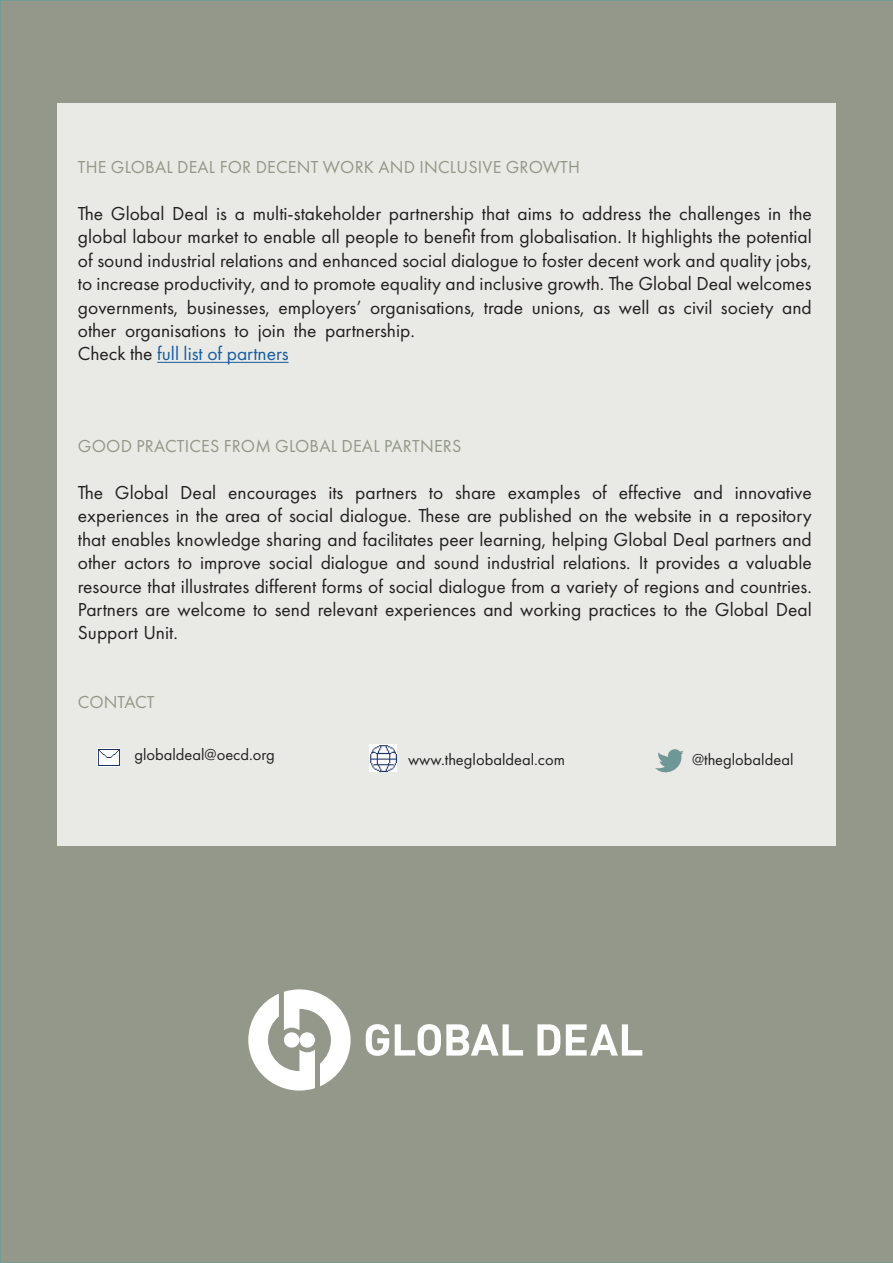
<style>
.page{position:relative;width:893px;height:1263px;background:#94988a}
.page>*{position:absolute;margin:0;border:0;box-sizing:border-box;transform-origin:0 0}
.Paragraph_Style_2{font:19.5px "Futura PT";color:#231f20}
.Paragraph_Style_2-2{font:19.5px "Futura PT";color:#175d9e}
.Paragraph_Style_2-3{font:18px "Futura PT";letter-spacing:.01em;color:#939789}
.Paragraph_Style_2-4{font:16.5px "Futura PT";color:#231f20}
.s1{color:#231f20}
</style>
<div class="page">
<div style="left:57px;top:103px;width:779px;height:742px;background:#e9eae5"></div>
<hr style="left:157px;top:362px;width:132px;height:1px;background:#175d9e">
<img style="left:97px;top:749px;width:23px;height:18px">
<img style="left:370px;top:744px;width:27px;height:27px">
<svg style="left:655px;top:749px;width:29px;height:23px"></svg>
<svg style="left:248px;top:989px;width:103px;height:101px"></svg>
<div style="left:299px;top:1032px;width:16px;height:16px;background:#fff;border-radius:50%"></div>
<svg style="left:366px;top:1024px;width:23px;height:32px"></svg>
<svg style="left:395px;top:1024px;width:128px;height:32px"></svg>
<svg style="left:537px;top:1024px;width:23px;height:31px"></svg>
<svg style="left:566px;top:1024px;width:76px;height:31px"></svg>
<p class="Paragraph_Style_2-3" style="left:78px;top:156px;width:504px">THE GLOBAL DEAL FOR DECENT WORK AND INCLUSIVE GROWTH</p>
<p class="Paragraph_Style_2" style="left:78px;top:202px;width:735px">The Global Deal is a multi-stakeholder partnership that aims to address the challenges in the</p>
<p class="Paragraph_Style_2" style="left:78px;top:225px;width:735px">global labour market to enable all people to benefit from globalisation. It highlights the potential</p>
<p class="Paragraph_Style_2" style="left:78px;top:249px;width:735px">of sound industrial relations and enhanced social dialogue to foster decent work and quality jobs,</p>
<p class="Paragraph_Style_2" style="left:78px;top:272px;width:735px">to increase productivity, and to promote equality and inclusive growth. The Global Deal welcomes</p>
<p class="Paragraph_Style_2" style="left:78px;top:295px;width:735px">governments, businesses, employers’ organisations, trade unions, as well as civil society and</p>
<p class="Paragraph_Style_2" style="left:78px;top:319px;width:338px">other organisations to join the partnership.</p>
<p class="Paragraph_Style_2-2" style="left:78px;top:342px;width:212px"><span class="s1">Check the</span> full list of partners</p>
<p class="Paragraph_Style_2-3" style="left:78px;top:435px;width:385px">GOOD PRACTICES FROM GLOBAL DEAL PARTNERS</p>
<p class="Paragraph_Style_2" style="left:78px;top:481px;width:735px">The Global Deal encourages its partners to share examples of effective and innovative</p>
<p class="Paragraph_Style_2" style="left:78px;top:504px;width:735px">experiences in the area of social dialogue. These are published on the website in a repository</p>
<p class="Paragraph_Style_2" style="left:78px;top:528px;width:735px">that enables knowledge sharing and facilitates peer learning, helping Global Deal partners and</p>
<p class="Paragraph_Style_2" style="left:78px;top:551px;width:735px">other actors to improve social dialogue and sound industrial relations. It provides a valuable</p>
<p class="Paragraph_Style_2" style="left:78px;top:574px;width:735px">resource that illustrates different forms of social dialogue from a variety of regions and countries.</p>
<p class="Paragraph_Style_2" style="left:78px;top:598px;width:735px">Partners are welcome to send relevant experiences and working practices to the Global Deal</p>
<p class="Paragraph_Style_2" style="left:78px;top:621px;width:101px">Support Unit.</p>
<p class="Paragraph_Style_2-3" style="left:78px;top:691px;width:78px">CONTACT</p>
<p class="Paragraph_Style_2-4" style="left:134px;top:745px;width:142px">globaldeal@oecd.org</p>
<p class="Paragraph_Style_2-4" style="left:408px;top:749px;width:159px">www.theglobaldeal.com</p>
<p class="Paragraph_Style_2-4" style="left:692px;top:749px;width:103px">@theglobaldeal</p>
</div>
